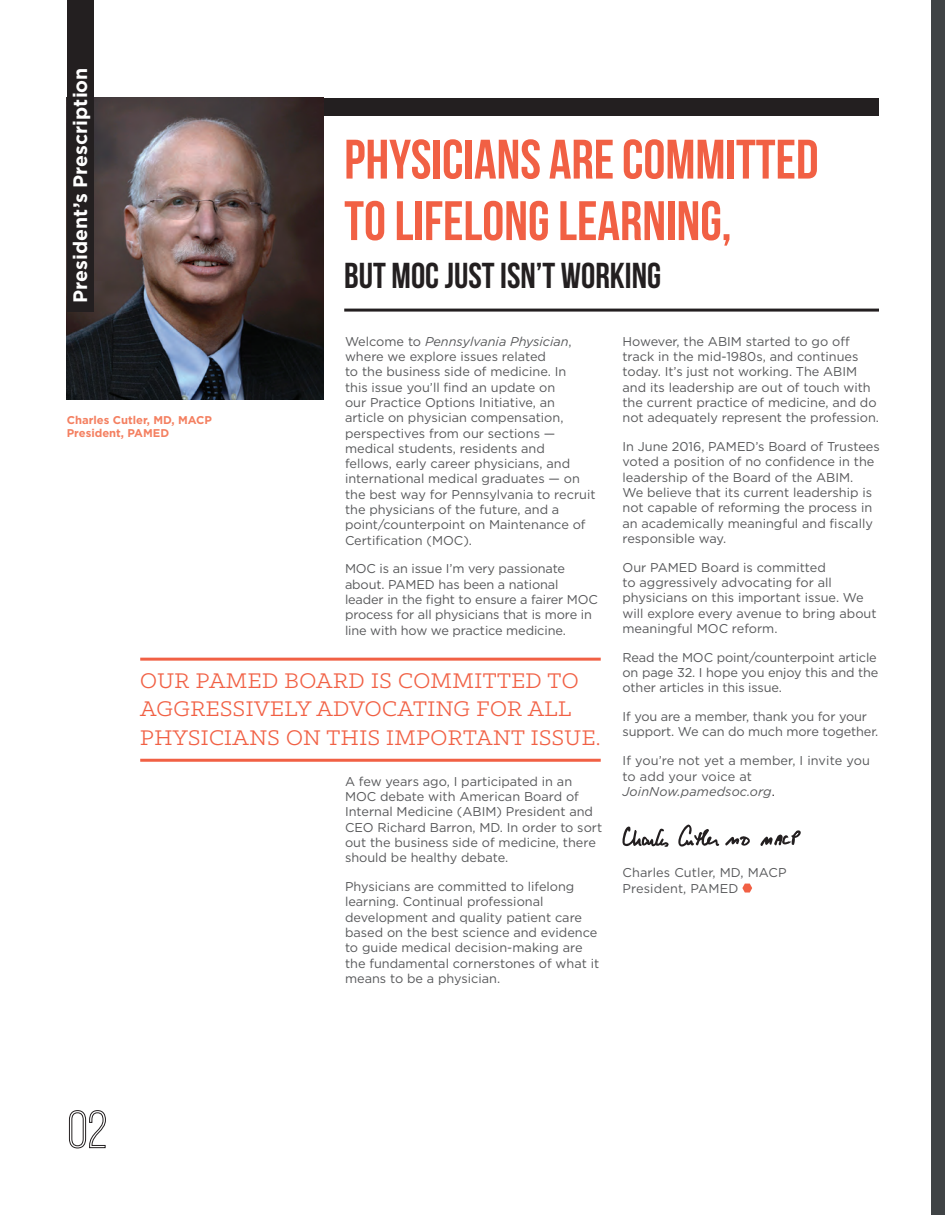
<style>
.page{position:relative;width:945px;height:1215px;background:#fff}
.page>*{position:absolute;margin:0;border:0;box-sizing:border-box;transform-origin:0 0}
.t1{font:700 55.5px/61.5px "Bebas Neue";color:#f16044}
.t2{font:700 36px "Bebas Neue";color:#231f20}
.t3{font:24px/28.8px "Klinic Slab";letter-spacing:.02em;color:#f16044}
.t4{font:700 19.5px "Gotham";color:#fff}
.t5{font:12.75px/15.3px "Gotham";color:#57585a}
.t6{font:700 11.25px/13.5px "Gotham";color:#f48061}
.s1{font-style:italic}
.s2{color:#231f20}
</style>
<div class="page">
<svg style="left:69px;top:1110px;width:37px;height:39px"></svg>
<svg style="left:622px;top:825px;width:179px;height:22px"></svg>
<svg style="left:742px;top:884px;width:10px;height:9px"></svg>
<img style="left:67px;top:98px;width:257px;height:302px">
<div style="left:932px;top:0;width:13px;height:1215px;background:#3f4345"></div>
<div style="left:324px;top:98px;width:555px;height:18px;background:#231f20"></div>
<div style="left:68px;top:0;width:26px;height:312px;background:#231f20"></div>
<hr style="left:140px;top:658px;width:461px;height:3px;background:#f16044">
<hr style="left:140px;top:759px;width:461px;height:3px;background:#f16044">
<hr style="left:344px;top:309px;width:535px;height:3px;background:#231f20">
<h3 class="t4" style="left:67px;top:303px;width:237px;rotate:-90deg">President’s Prescription</h3>
<h1 class="t1" style="left:344px;top:128px;width:476px">PHYSICIANS ARE COMMITTED<br>TO LIFELONG LEARNING,</h1>
<h2 class="t2" style="left:344px;top:256px;width:318px">BUT MOC JUST ISN’T WORKING</h2>
<p class="t6" style="left:67px;top:413px;width:147px">Charles Cutler, MD, MACP<br>President, PAMED</p>
<p class="t5" style="left:345px;top:333px;width:252px">Welcome to <span class="s1">Pennsylvania Physician</span>, where we explore issues related<br>to the business side of medicine. In<br>this issue you’ll find an update on<br>our Practice Options Initiative, an article on physician compensation, perspectives from our sections — medical students, residents and<br>fellows, early career physicians, and international medical graduates — on the best way for Pennsylvania to recruit the physicians of the future, and a point/counterpoint on Maintenance of Certification (MOC).</p>
<p class="t5" style="left:345px;top:561px;width:254px">MOC is an issue I’m very passionate about. PAMED has been a national leader in the fight to ensure a fairer MOC process for all physicians that is more in line with how we practice medicine.</p>
<h3 class="t3" style="left:140px;top:665px;width:462px">OUR PAMED BOARD IS COMMITTED TO<br>AGGRESSIVELY ADVOCATING FOR ALL<br>PHYSICIANS ON THIS IMPORTANT ISSUE.</h3>
<p class="t5" style="left:345px;top:773px;width:259px">A few years ago, I participated in an MOC debate with American Board of Internal Medicine (ABIM) President and CEO Richard Barron, MD. In order to sort out the business side of medicine, there should be healthy debate.</p>
<p class="t5" style="left:345px;top:879px;width:256px">Physicians are committed to lifelong learning. Continual professional development and quality patient care based on the best science and evidence to guide medical decision-making are the fundamental cornerstones of what it means to be a physician.</p>
<p class="t5" style="left:623px;top:333px;width:258px">However, the ABIM started to go off track in the mid-1980s, and continues today. It’s just not working. The ABIM and its leadership are out of touch with the current practice of medicine, and do not adequately represent the profession.</p>
<p class="t5" style="left:623px;top:439px;width:259px">In June 2016, PAMED’s Board of Trustees voted a position of no confidence in the leadership of the Board of the ABIM.<br>We believe that its current leadership is not capable of reforming the process in an academically meaningful and fiscally responsible way.</p>
<p class="t5" style="left:623px;top:559px;width:256px">Our PAMED Board is committed<br>to aggressively advocating for all physicians on this important issue. We will explore every avenue to bring about meaningful MOC reform.</p>
<p class="t5" style="left:623px;top:649px;width:258px">Read the MOC point/counterpoint article on page 32. I hope you enjoy this and the other articles in this issue.</p>
<p class="t5" style="left:623px;top:709px;width:257px">If you are a member, thank you for your support. We can do much more together.</p>
<p class="t5" style="left:623px;top:753px;width:249px">If you’re not yet a member, I invite you to add your voice at<br><span class="s1">JoinNow.pamedsoc.org</span><span class="s2">.</span></p>
<p class="t5" style="left:622px;top:865px;width:166px">Charles Cutler, MD, MACP<br>President, PAMED</p>
</div>
